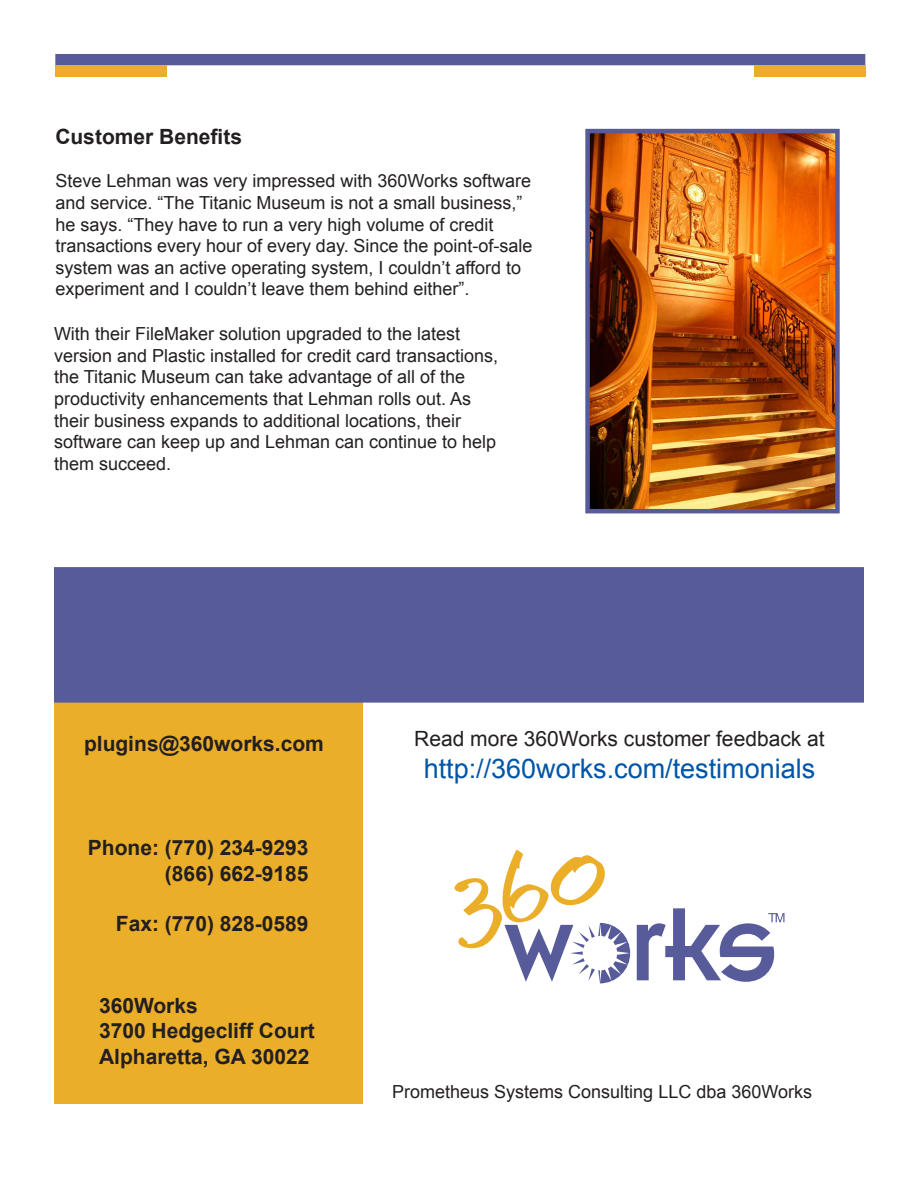
<style>
.page{position:relative;width:918px;height:1188px;background:#fff}
.page>*{position:absolute;margin:0;border:0;box-sizing:border-box;transform-origin:0 0}
.t1{font:27px "Arial";color:#0155a7}
.t2{font:700 21px/25.2px "Arial";color:#231f20;text-align:right}
.t3{font:21px "Arial";color:#231f20}
.t4{font:18px/21.6px "Arial";color:#231f20}
</style>
<div class="page">
<div style="left:54px;top:703px;width:309px;height:401px;background:#eaae29"></div>
<svg style="left:637px;top:908px;width:147px;height:74px"></svg>
<svg style="left:454px;top:850px;width:176px;height:133px"></svg>
<div style="left:54px;top:567px;width:810px;height:136px;background:#585b9a;border:4px solid #585b9a"></div>
<img style="left:590px;top:134px;width:245px;height:374px">
<div style="left:585px;top:129px;width:255px;height:384px;border:4px solid #585b9a"></div>
<div style="left:55px;top:54px;width:810px;height:11px;background:#585b9a"></div>
<div style="left:754px;top:65px;width:111px;height:12px;background:#eaae29"></div>
<div style="left:55px;top:65px;width:112px;height:12px;background:#eaae29"></div>
<p class="t2" style="left:55px;top:125px;width:188px">Customer Benefits</p>
<p class="t4" style="left:55px;top:170px;width:479px">Steve Lehman was very impressed with 360Works software and service. “The Titanic Museum is not a small business,” he says. “They have to run a very high volume of credit transactions every hour of every day. Since the point-of-sale system was an active operating system, I couldn’t afford to experiment and I couldn’t leave them behind either”.</p>
<p class="t4" style="left:54px;top:323px;width:446px">With their FileMaker solution upgraded to the latest version and Plastic installed for credit card transactions, the Titanic Museum can take advantage of all of the productivity enhancements that Lehman rolls out. As their business expands to additional locations, their software can keep up and Lehman can continue to help them succeed.</p>
<p class="t2" style="left:84px;top:732px;width:241px">plugins@360works.com</p>
<p class="t2" style="left:88px;top:836px;width:222px">Phone: (770) 234-9293 (866) 662-9185</p>
<p class="t2" style="left:116px;top:912px;width:194px">Fax: (770) 828-0589</p>
<p class="t2" style="left:99px;top:994px;width:217px;text-align:left">360Works<br>3700 Hedgecliff Court<br>Alpharetta, GA 30022</p>
<p class="t3" style="left:414px;top:725px;width:412px">Read more 360Works customer feedback at</p>
<h1 class="t1" style="left:424px;top:751px;width:393px">http://360works.com/testimonials</h1>
<p class="t4" style="left:392px;top:1081px;width:421px">Prometheus Systems Consulting LLC dba 360Works</p>
</div>
